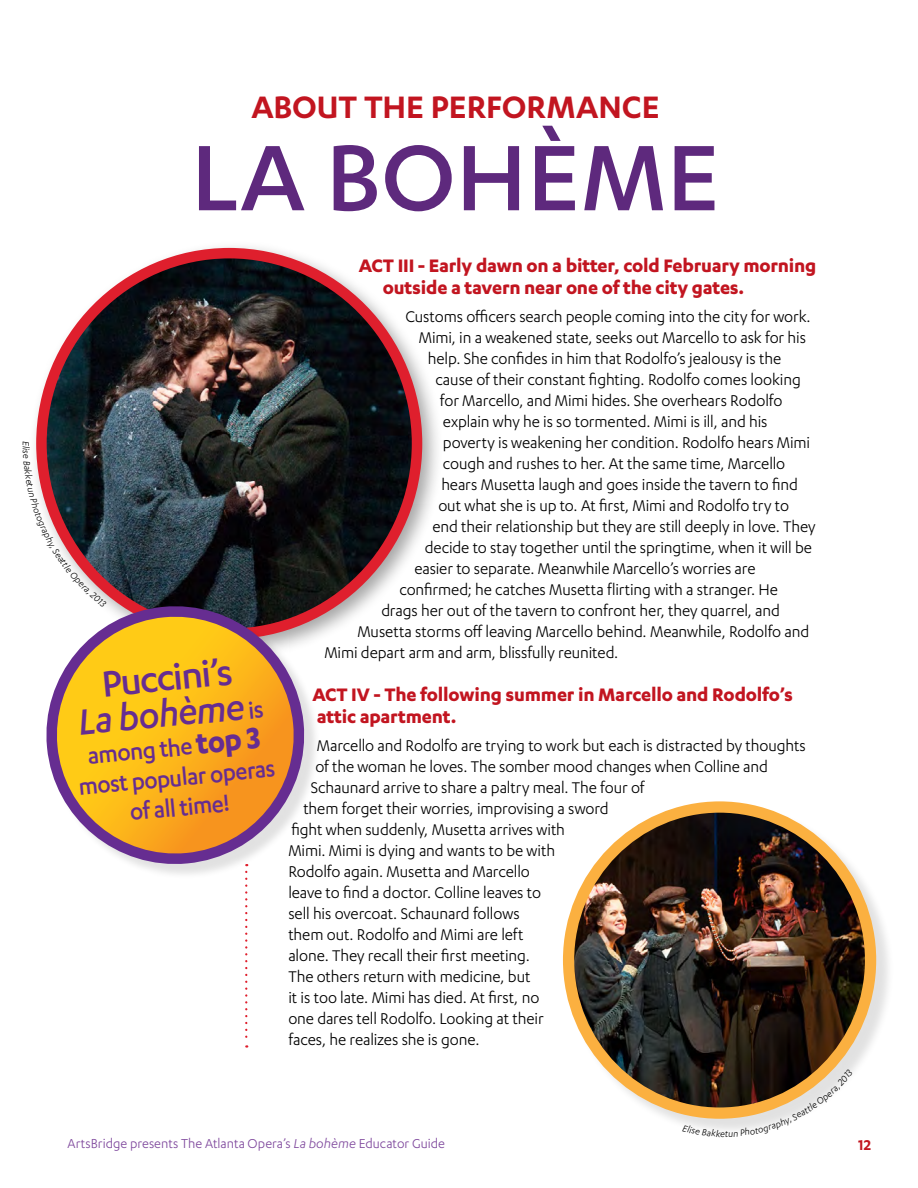
<style>
.page{position:relative;width:918px;height:1188px;background:#fff}
.page>*{position:absolute;margin:0;border:0;box-sizing:border-box;transform-origin:0 0}
.Headline{font:500 108px "Karbon";color:#5e297d}
.t1{font:500 42px/35.7px "Karbon";color:#662d91;text-align:center}
.page_header{font:600 36px "Karbon";letter-spacing:-.005em;color:#c21520}
.t2{font:700 34.5px "Karbon";color:#662d91;scale:.94 1}
.t3{font:500 27px/29.8px "Karbon";color:#662d91;text-align:center;scale:.93 1}
.t4{font:500 27px "Karbon";color:#662d91;scale:.94 1}
.Sub_acts{font:700 21px/22.5px "Karbon";letter-spacing:-.01em;color:#c21520}
._11_13{font:18px "Karbon";letter-spacing:-.005em;color:#000;scale:.96 1}
.t5{font:600 16.5px "Karbon";color:#c21520}
.t6{font:15px "Karbon";color:#7e479c;scale:.96 1}
.caption_la{font:italic 10.5px "Karbon";color:#000;scale:.96 1}
.s1{font-style:italic}
</style>
<div class="page">
<svg style="left:245px;top:884px;width:2px;height:164px"></svg>
<div style="left:28px;top:240px;width:416px;height:421px;background:#000;opacity:.35"></div>
<img style="left:41px;top:253px;width:376px;height:381px">
<div style="left:566px;top:804px;width:328px;height:333px;background:#000;opacity:.12"></div>
<img style="left:569px;top:807px;width:302px;height:306px">
<div style="left:563px;top:801px;width:313px;height:318px;border:11px solid #fbb040;border-radius:50%"></div>
<div style="left:49px;top:608px;width:271px;height:272px;background:#000;opacity:.12"></div>
<svg style="left:46px;top:606px;width:259px;height:264px"></svg>
<svg style="left:249px;top:701px;width:15px;height:18px"></svg>
<svg style="left:28px;top:448px;width:79px;height:159px"></svg>
<svg style="left:683px;top:1069px;width:170px;height:68px"></svg>
<p class="caption_la" style="left:32px;top:441px;width:9px;rotate:90deg">El</p>
<p class="page_header" style="left:251px;top:87px;width:410px">ABOUT THE PERFORMANCE</p>
<p class="Headline" style="left:191px;top:117px;width:530px">LA BOHÈME</p>
<p class="t1" style="left:72px;top:668px;width:169px;rotate:-6deg">Puccini’s<br><span class="s1">La bohème</span></p>
<p class="t4" style="left:86px;top:741px;width:114px;rotate:-5deg">among the</p>
<p class="t2" style="left:194px;top:724px;width:70px;rotate:-6deg">top 3</p>
<p class="t3" style="left:77px;top:772px;width:214px;rotate:-6deg">most popular operas of all time!</p>
<p class="Sub_acts" style="left:383px;top:253px;width:435px;text-indent:-24px">ACT III - Early dawn on a bitter, cold February morning outside a tavern near one of the city gates.</p>
<p class="_11_13" style="left:405px;top:306px;width:424px">Customs officers search people coming into the city for work.</p>
<p class="_11_13" style="left:419px;top:327px;width:405px">Mimi, in a weakened state, seeks out Marcello to ask for his</p>
<p class="_11_13" style="left:428px;top:348px;width:370px">help. She confides in him that Rodolfo’s jealousy is the</p>
<p class="_11_13" style="left:435px;top:369px;width:382px">cause of their constant fighting. Rodolfo comes looking</p>
<p class="_11_13" style="left:440px;top:390px;width:358px">for Marcello, and Mimi hides. She overhears Rodolfo</p>
<p class="_11_13" style="left:443px;top:412px;width:340px">explain why he is so tormented. Mimi is ill, and his</p>
<p class="_11_13" style="left:443px;top:433px;width:384px">poverty is weakening her condition. Rodolfo hears Mimi</p>
<p class="_11_13" style="left:443px;top:454px;width:358px">cough and rushes to her. At the same time, Marcello</p>
<p class="_11_13" style="left:441px;top:475px;width:373px">hears Musetta laugh and goes inside the tavern to find</p>
<p class="_11_13" style="left:438px;top:496px;width:367px">out what she is up to. At first, Mimi and Rodolfo try to</p>
<p class="_11_13" style="left:432px;top:517px;width:401px">end their relationship but they are still deeply in love. They</p>
<p class="_11_13" style="left:425px;top:538px;width:405px">decide to stay together until the springtime, when it will be</p>
<p class="_11_13" style="left:414px;top:559px;width:357px">easier to separate. Meanwhile Marcello’s worries are</p>
<p class="_11_13" style="left:399px;top:580px;width:396px">confirmed; he catches Musetta flirting with a stranger. He</p>
<p class="_11_13" style="left:381px;top:601px;width:417px">drags her out of the tavern to confront her, they quarrel, and</p>
<p class="_11_13" style="left:357px;top:622px;width:472px">Musetta storms off leaving Marcello behind. Meanwhile, Rodolfo and</p>
<p class="_11_13" style="left:324px;top:643px;width:308px">Mimi depart arm and arm, blissfully reunited.</p>
<p class="Sub_acts" style="left:312px;top:682px;width:482px">ACT IV - The following summer in Marcello and Rodolfo’s attic apartment.</p>
<p class="_11_13" style="left:317px;top:735px;width:511px">Marcello and Rodolfo are trying to work but each is distracted by thoughts</p>
<p class="_11_13" style="left:315px;top:756px;width:473px">of the woman he loves. The somber mood changes when Colline and</p>
<p class="_11_13" style="left:311px;top:777px;width:349px">Schaunard arrive to share a paltry meal. The four of</p>
<p class="_11_13" style="left:303px;top:798px;width:320px">them forget their worries, improvising a sword</p>
<p class="_11_13" style="left:291px;top:819px;width:287px">fight when suddenly, Musetta arrives with</p>
<p class="_11_13" style="left:288px;top:841px;width:279px">Mimi. Mimi is dying and wants to be with</p>
<p class="_11_13" style="left:288px;top:862px;width:253px">Rodolfo again. Musetta and Marcello</p>
<p class="_11_13" style="left:288px;top:883px;width:265px">leave to find a doctor. Colline leaves to</p>
<p class="_11_13" style="left:288px;top:904px;width:243px">sell his overcoat. Schaunard follows</p>
<p class="_11_13" style="left:288px;top:925px;width:247px">them out. Rodolfo and Mimi are left</p>
<p class="_11_13" style="left:288px;top:946px;width:253px">alone. They recall their first meeting.</p>
<p class="_11_13" style="left:288px;top:967px;width:254px">The others return with medicine, but</p>
<p class="_11_13" style="left:288px;top:988px;width:263px">it is too late. Mimi has died. At first, no</p>
<p class="_11_13" style="left:288px;top:1009px;width:268px">one dares tell Rodolfo. Looking at their</p>
<p class="_11_13" style="left:288px;top:1030px;width:201px">faces, he realizes she is gone.</p>
<p class="t6" style="left:68px;top:1136px;width:395px">ArtsBridge presents The Atlanta Opera’s <span class="s1">La bohème</span> Educator Guide</p>
<p class="t5" style="left:858px;top:1136px;width:14px">12</p>
</div>
